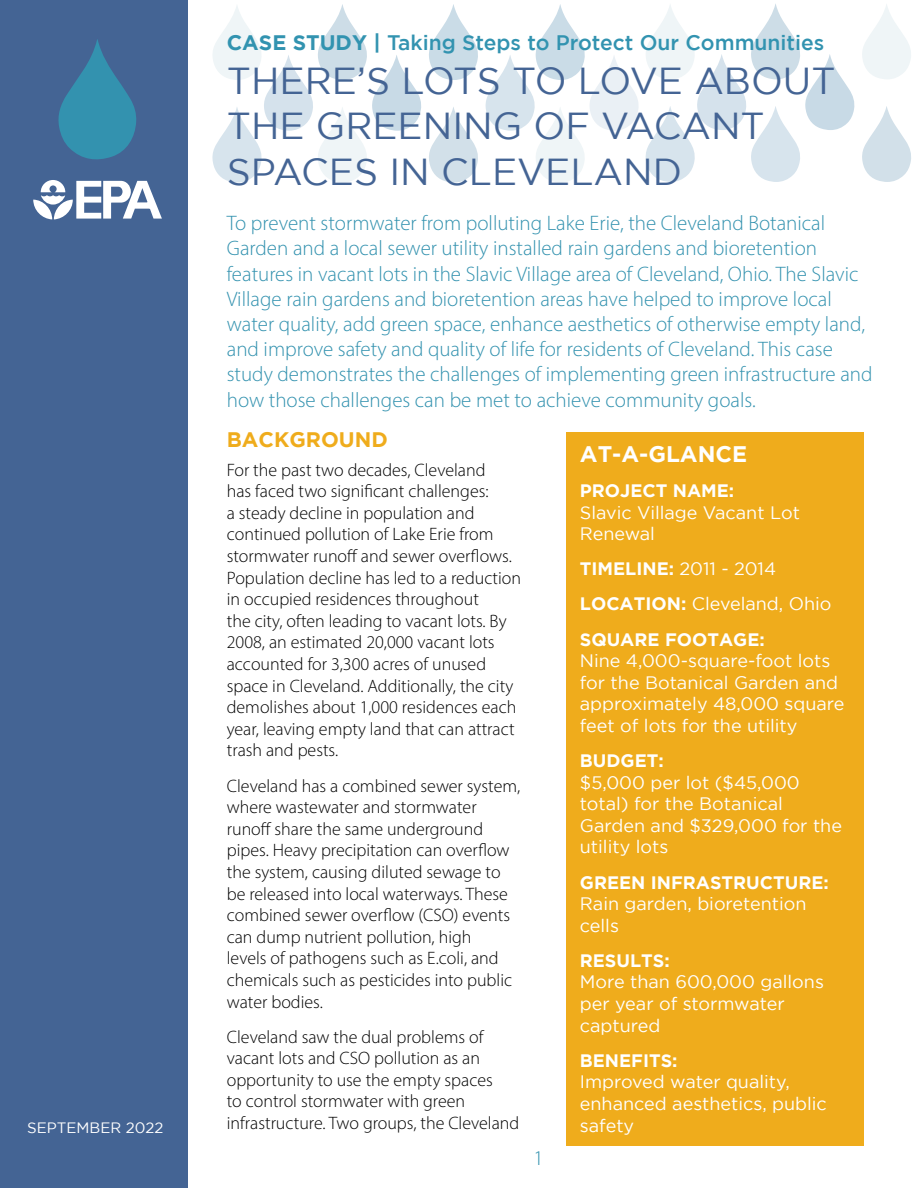
<style>
.page{position:relative;width:918px;height:1188px;background:#fff}
.page>*{position:absolute;margin:0;border:0;box-sizing:border-box;transform-origin:0 0}
.t1{font:37.5px/45.9px "Gotham";color:#446494}
.t2{font:700 22.5px "Gotham";color:#fff}
.t3{font:300 21px/25.2px "Myriad Pro";color:#3392af}
.t4{font:500 21px "Gotham";color:#3293b0}
.t5{font:700 21px "Gotham";color:#efac1c}
.t6{font:300 18px/21.6px "Myriad Pro";color:#000}
.t7{font:18px/21.6px "Gotham";color:#fff}
.t8{font:700 18px "Gotham";color:#fff}
.t9{font:15px "Gotham";color:#fff}
.s1{font-weight:700}
.s2{font-weight:400}
</style>
<div class="page">
<div style="left:0;top:0;width:188px;height:1188px;background:#446494"></div>
<svg style="left:429px;top:4px;width:49px;height:76px"></svg>
<svg style="left:429px;top:107px;width:49px;height:76px"></svg>
<svg style="left:862px;top:4px;width:49px;height:75px"></svg>
<svg style="left:862px;top:106px;width:49px;height:76px"></svg>
<svg style="left:212px;top:4px;width:209px;height:179px"></svg>
<svg style="left:485px;top:4px;width:370px;height:178px"></svg>
<div style="left:566px;top:432px;width:298px;height:713px;background:#efac1c"></div>
<svg style="left:33px;top:180px;width:129px;height:39px"></svg>
<svg style="left:58px;top:39px;width:79px;height:121px"></svg>
<p class="t9" style="left:27px;top:1120px;width:138px">SEPTEMBER 2022</p>
<p class="t4" style="left:227px;top:31px;width:599px"><span class="s1">CASE STUDY |</span> Taking Steps to Protect Our Communities</p>
<p class="t1" style="left:227px;top:57px;width:610px">THERE’S LOTS TO LOVE ABOUT<br>THE GREENING OF VACANT<br>SPACES IN CLEVELAND</p>
<p class="t3" style="left:227px;top:210px;width:647px">To prevent stormwater from polluting Lake Erie, the Cleveland Botanical Garden and a local sewer utility installed rain gardens and bioretention features in vacant lots in the Slavic Village area of Cleveland, Ohio. The Slavic Village rain gardens and bioretention areas have helped to improve local water quality, add green space, enhance aesthetics of otherwise empty land, and improve safety and quality of life for residents of Cleveland. This case study demonstrates the challenges of implementing green infrastructure and how those challenges can be met to achieve community goals.</p>
<p class="t5" style="left:227px;top:428px;width:162px">BACKGROUND</p>
<p class="t6" style="left:227px;top:459px;width:296px">For the past two decades, Cleveland<br>has faced two significant challenges:<br>a steady decline in population and continued pollution of Lake Erie from stormwater runoff and sewer overflows.<br>Population decline has led to a reduction in occupied residences throughout<br>the city, often leading to vacant lots. By 2008, an estimated 20,000 vacant lots accounted for 3,300 acres of unused space in Cleveland. Additionally, the city demolishes about 1,000 residences each year, leaving empty land that can attract trash and pests.</p>
<p class="t6" style="left:227px;top:775px;width:295px">Cleveland has a combined sewer system, where wastewater and stormwater runoff share the same underground pipes. Heavy precipitation can overflow the system, causing diluted sewage to be released into local waterways. These combined sewer overflow (CSO) events can dump nutrient pollution, high<br>levels of pathogens such as E.coli, and chemicals such as pesticides into public water bodies.</p>
<p class="t6" style="left:227px;top:1026px;width:294px">Cleveland saw the dual problems of vacant lots and CSO pollution as an opportunity to use the empty spaces<br>to control stormwater with green infrastructure. Two groups, the Cleveland</p>
<p class="t3" style="left:533px;top:1146px;width:12px">1</p>
<p class="t2" style="left:580px;top:441px;width:169px">AT-A-GLANCE</p>
<p class="t8" style="left:580px;top:480px;width:156px">PROJECT NAME:</p>
<p class="t7" style="left:580px;top:501px;width:222px">Slavic Village Vacant Lot<br>Renewal</p>
<p class="t8" style="left:580px;top:559px;width:198px">TIMELINE: <span class="s2">2011 - 2014</span></p>
<p class="t7" style="left:580px;top:593px;width:253px"><span class="s1">LOCATION:</span> Cleveland, Ohio</p>
<p class="t8" style="left:580px;top:629px;width:186px">SQUARE FOOTAGE:</p>
<p class="t7" style="left:580px;top:650px;width:266px">Nine 4,000-square-foot lots for the Botanical Garden and approximately 48,000 square feet of lots for the utility</p>
<p class="t8" style="left:580px;top:750px;width:85px">BUDGET:</p>
<p class="t7" style="left:580px;top:771px;width:264px">$5,000 per lot ($45,000 total) for the Botanical<br>Garden and $329,000 for the utility lots</p>
<p class="t8" style="left:580px;top:872px;width:250px">GREEN INFRASTRUCTURE:</p>
<p class="t7" style="left:580px;top:893px;width:228px">Rain garden, bioretention cells</p>
<p class="t8" style="left:580px;top:950px;width:91px">RESULTS:</p>
<p class="t7" style="left:580px;top:971px;width:246px">More than 600,000 gallons per year of stormwater captured</p>
<p class="t8" style="left:580px;top:1050px;width:99px">BENEFITS:</p>
<p class="t7" style="left:580px;top:1071px;width:249px">Improved water quality, enhanced aesthetics, public safety</p>
</div>
